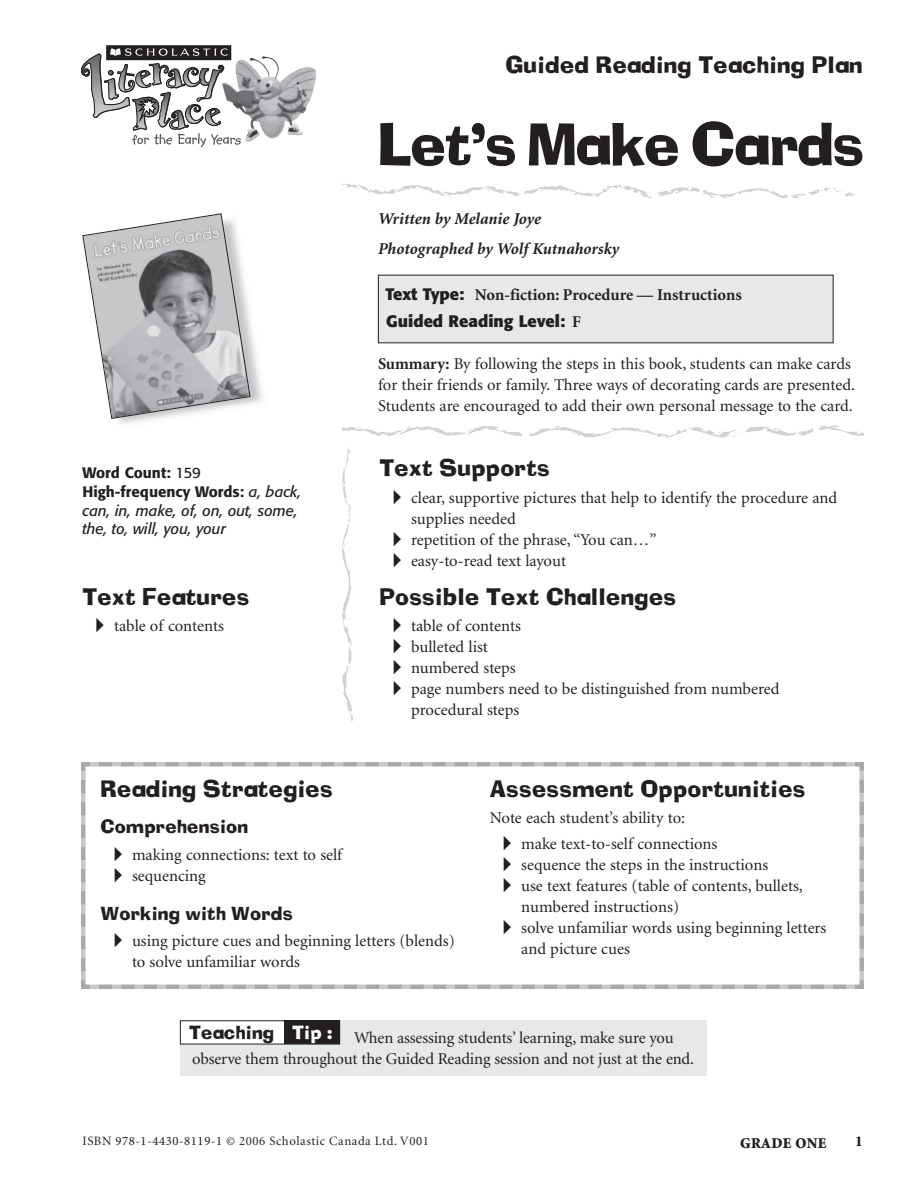
<style>
.page{position:relative;width:918px;height:1188px;background:#fff}
.page>*{position:absolute;margin:0;border:0;box-sizing:border-box;transform-origin:0 0}
.t1{font:57px "Neo Ad Lib";letter-spacing:-.025em;color:#231f20}
.t2{font:22.5px "Neo Ad Lib";letter-spacing:.02em;color:#231f20}
.t3{font:18px "Neo Ad Lib";letter-spacing:.02em;color:#231f20}
.t4{font:16.5px/21px "Minion";color:#231f20}
.t5{font:italic 700 16.5px/30px "Minion";color:#231f20}
.t6{font:700 16.5px "Minion";color:#231f20}
.t7{font:700 16.5px "Formata";color:#231f20}
.t8{font:italic 15px/18.8px "Formata";color:#231f20}
.t9{font:900 15px "Minion";letter-spacing:.025em;color:#231f20}
.t10{font:12.75px "Minion";letter-spacing:.045em;color:#231f20}
.s1{font-family:"Formata"}
.s2{font-family:"Minion"}
.s3{font-weight:700}
.s4{font-weight:500;font-style:normal}
.s5{font-style:normal}
.s6{font-family:"European Pi Three"}
.s7{color:#fff}
.s8{font-family:"Minion Pro"}
</style>
<div class="page">
<svg style="left:118px;top:327px;width:144px;height:97px"></svg>
<svg style="left:82px;top:213px;width:169px;height:206px"></svg>
<img style="left:241px;top:106px;width:61px;height:36px">
<svg style="left:81px;top:45px;width:160px;height:102px"></svg>
<svg style="left:342px;top:183px;width:514px;height:16px"></svg>
<svg style="left:81px;top:762px;width:783px;height:227px"></svg>
<svg style="left:342px;top:448px;width:11px;height:273px"></svg>
<svg style="left:342px;top:425px;width:522px;height:13px"></svg>
<div style="left:180px;top:1020px;width:527px;height:56px;background:#e7e8e9"></div>
<div style="left:283px;top:1020px;width:57px;height:24px;background:#231f20"></div>
<div style="left:180px;top:1020px;width:103px;height:24px;background:#fff"></div>
<div style="left:180px;top:1020px;width:160px;height:24px;border:1px solid #231f20"></div>
<div style="left:379px;top:276px;width:454px;height:66px;background:#e7e8e9"></div>
<h2 class="t2" style="left:506px;top:56px;width:358px">Guided Reading Teaching Plan</h2>
<h1 class="t1" style="left:378px;top:122px;width:488px">Let’s Make Cards</h1>
<p class="t5" style="left:378px;top:205px;width:243px">Written by Melanie Joye<br>Photographed by Wolf Kutnahorsky</p>
<p class="t6" style="left:386px;top:289px;width:358px"><span class="s1">Text Type:</span> Non-fiction: Procedure — Instructions</p>
<p class="t7" style="left:386px;top:314px;width:196px">Guided Reading Level: <span class="s2">F</span></p>
<p class="t4" style="left:378px;top:354px;width:479px"><span class="s3">Summary:</span> By following the steps in this book, students can make cards for their friends or family. Three ways of decorating cards are presented.<br>Students are encouraged to add their own personal message to the card.</p>
<p class="t8" style="left:82px;top:464px;width:220px"><span class="s4">Word Count:</span> <span class="s5">159<br></span><span class="s4">High-frequency Words:</span> a, back, can, in, make, of, on, out, some, the, to, will, you, your</p>
<h2 class="t2" style="left:380px;top:459px;width:172px">Text Supports</h2>
<p class="t4" style="left:411px;top:488px;width:428px;text-indent:-18px"><span class="s6">-</span> clear, supportive pictures that help to identify the procedure and supplies needed</p>
<p class="t4" style="left:393px;top:530px;width:265px"><span class="s6">-</span> repetition of the phrase, “You can…”</p>
<p class="t4" style="left:393px;top:551px;width:175px"><span class="s6">-</span> easy-to-read text layout</p>
<h2 class="t2" style="left:380px;top:588px;width:298px">Possible Text Challenges</h2>
<p class="t4" style="left:393px;top:617px;width:129px"><span class="s6">-</span> table of contents</p>
<p class="t4" style="left:393px;top:638px;width:97px"><span class="s6">-</span> bulleted list</p>
<p class="t4" style="left:393px;top:659px;width:124px"><span class="s6">-</span> numbered steps</p>
<p class="t4" style="left:411px;top:680px;width:370px;text-indent:-18px"><span class="s6">-</span> page numbers need to be distinguished from numbered procedural steps</p>
<h2 class="t2" style="left:82px;top:588px;width:168px">Text Features</h2>
<p class="t4" style="left:96px;top:617px;width:129px"><span class="s6">-</span> table of contents</p>
<h2 class="t2" style="left:101px;top:780px;width:234px">Reading Strategies</h2>
<p class="t3" style="left:101px;top:820px;width:149px">Comprehension</p>
<p class="t4" style="left:114px;top:845px;width:230px"><span class="s6">-</span> making connections: text to self</p>
<p class="t4" style="left:114px;top:866px;width:93px"><span class="s6">-</span> sequencing</p>
<p class="t3" style="left:101px;top:906px;width:194px">Working with Words</p>
<p class="t4" style="left:132px;top:932px;width:324px;text-indent:-18px"><span class="s6">-</span> using picture cues and beginning letters (blends) to solve unfamiliar words</p>
<h2 class="t2" style="left:490px;top:780px;width:317px">Assessment Opportunities</h2>
<p class="t4" style="left:490px;top:809px;width:197px">Note each student’s ability to:</p>
<p class="t4" style="left:503px;top:835px;width:216px"><span class="s6">-</span> make text-to-self connections</p>
<p class="t4" style="left:503px;top:856px;width:267px"><span class="s6">-</span> sequence the steps in the instructions</p>
<p class="t4" style="left:521px;top:877px;width:283px;text-indent:-18px"><span class="s6">-</span> use text features (table of contents, bullets, numbered instructions)</p>
<p class="t4" style="left:521px;top:919px;width:307px;text-indent:-18px"><span class="s6">-</span> solve unfamiliar words using beginning letters and picture cues</p>
<p class="t3" style="left:189px;top:1025px;width:145px">Teaching <span class="s7">Tip :</span></p>
<p class="t4" style="left:192px;top:1028px;width:504px;text-indent:162px">When assessing students’ learning, make sure you observe them throughout the Guided Reading session and not just at the end.</p>
<p class="t10" style="left:82px;top:1134px;width:348px">ISBN <span class="s8">978-1-4430-8119-1</span> © 2006 Scholastic Canada Ltd. V0<span class="s8">0</span>1</p>
<p class="t9" style="left:740px;top:1137px;width:88px">GRADE ONE</p>
<p class="t9" style="left:855px;top:1136px;width:9px">1</p>
</div>
